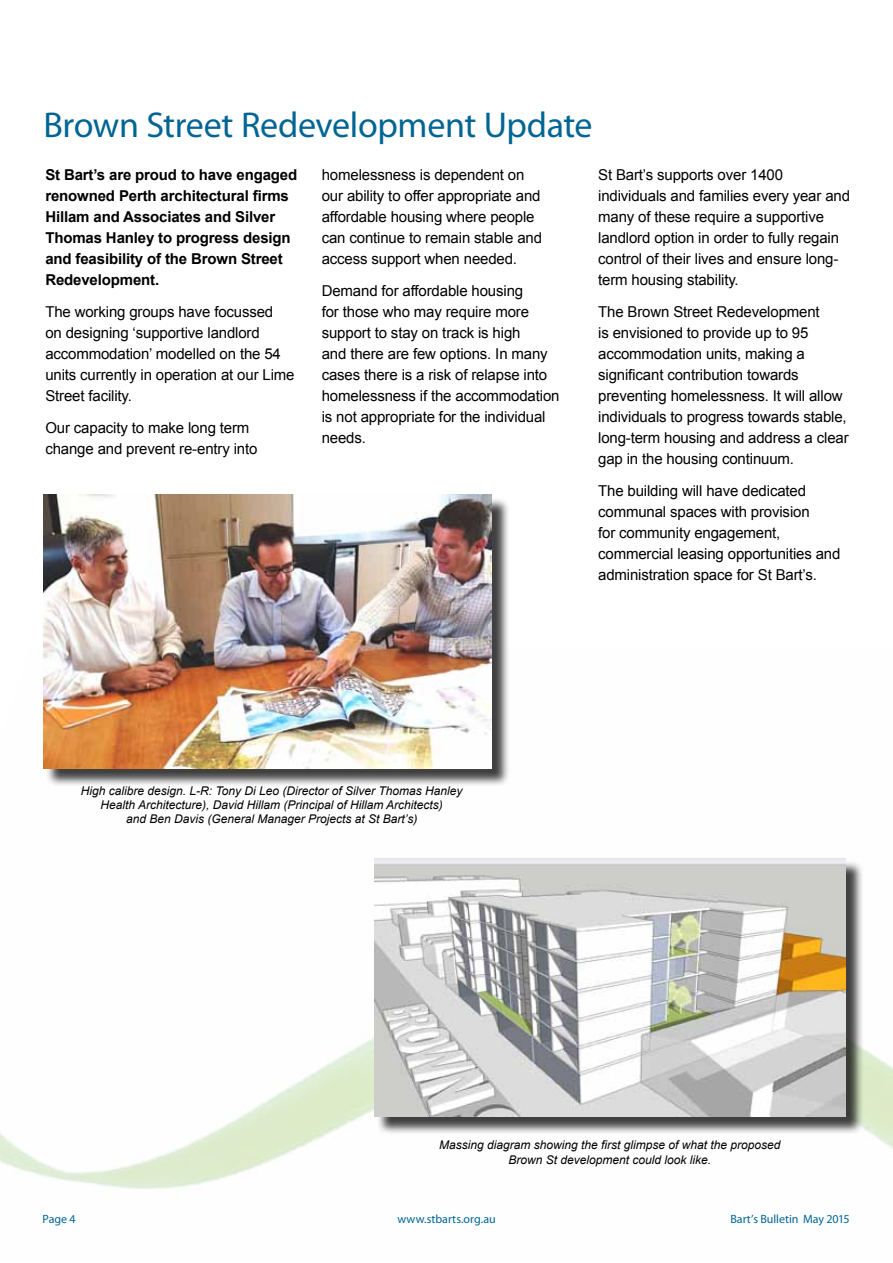
<style>
.page{position:relative;width:893px;height:1263px;background:#fff}
.page>*{position:absolute;margin:0;border:0;box-sizing:border-box;transform-origin:0 0}
.t1{font:36px "Myriad Pro";letter-spacing:-.01em;color:#006594}
.t2{font:15px/21px "Arial";letter-spacing:-.01em;color:#000}
.t3{font:700 15px/21px "Arial";letter-spacing:-.01em;color:#000}
.t4{font:italic 12px/14.4px "Arial";color:#000;text-align:center}
.t5{font:12px "Myriad Pro";color:#006594}
</style>
<div class="page">
<div style="left:376px;top:861px;width:488px;height:274px;background:#000;opacity:.75"></div>
<img style="left:374px;top:858px;width:471px;height:258px">
<div style="left:45px;top:497px;width:465px;height:291px;background:#000;opacity:.75"></div>
<img style="left:43px;top:495px;width:448px;height:274px">
<h1 class="t1" style="left:43px;top:102px;width:551px">Brown Street Redevelopment Update</h1>
<p class="t3" style="left:45px;top:165px;width:253px">St Bart’s are proud to have engaged renowned Perth architectural firms<br>Hillam and Associates and Silver<br>Thomas Hanley to progress design and feasibility of the Brown Street<br>Redevelopment.</p>
<p class="t2" style="left:45px;top:301px;width:251px">The working groups have focussed<br>on designing ‘supportive landlord accommodation’ modelled on the 54 units currently in operation at our Lime<br>Street facility.</p>
<p class="t2" style="left:45px;top:417px;width:214px">Our capacity to make long term change and prevent re-entry into</p>
<p class="t2" style="left:322px;top:165px;width:222px">homelessness is dependent on our ability to offer appropriate and affordable housing where people can continue to remain stable and access support when needed.</p>
<p class="t2" style="left:322px;top:280px;width:239px">Demand for affordable housing<br>for those who may require more support to stay on track is high<br>and there are few options. In many cases there is a risk of relapse into homelessness if the accommodation is not appropriate for the individual needs.</p>
<p class="t2" style="left:598px;top:165px;width:253px">St Bart’s supports over 1400 individuals and families every year and many of these require a supportive landlord option in order to fully regain control of their lives and ensure long&shy;term housing stability.</p>
<p class="t2" style="left:598px;top:301px;width:252px">The Brown Street Redevelopment<br>is envisioned to provide up to 95 accommodation units, making a significant contribution towards preventing homelessness. It will allow individuals to progress towards stable, long-term housing and address a clear gap in the housing continuum.</p>
<p class="t2" style="left:598px;top:480px;width:244px">The building will have dedicated communal spaces with provision<br>for community engagement, commercial leasing opportunities and administration space for St Bart’s.</p>
<p class="t4" style="left:81px;top:783px;width:383px">High calibre design. L-R: Tony Di Leo (Director of Silver Thomas Hanley<br>Health Architecture), David Hillam (Principal of Hillam Architects)<br>and Ben Davis (General Manager Projects at St Bart’s)</p>
<p class="t4" style="left:439px;top:1138px;width:343px">Massing diagram showing the first glimpse of what the proposed<br>Brown St development could look like.</p>
<p class="t5" style="left:43px;top:1212px;width:35px">Page 4</p>
<p class="t5" style="left:397px;top:1212px;width:100px">www.stbarts.org.au</p>
<p class="t5" style="left:730px;top:1212px;width:121px">Bart’s Bulletin May 2015</p>
</div>
